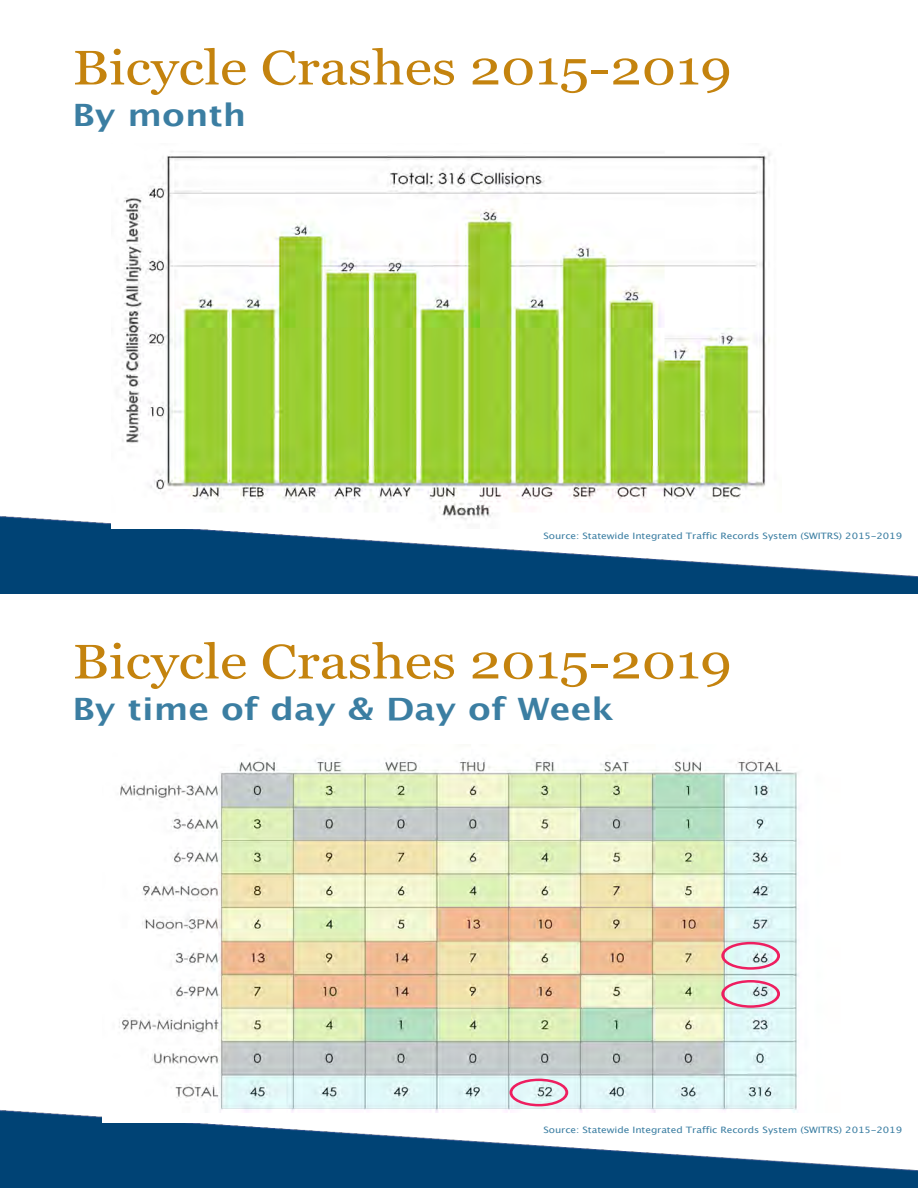
<style>
.page{position:relative;width:918px;height:1188px;background:#fff}
.page>*{position:absolute;margin:0;border:0;box-sizing:border-box;transform-origin:0 0}
.t1{font:48.45px "Georgia";color:#c4830e;scale:1.16 1}
.t2{font:700 30.75px "Lucida Grande";color:#3b7ea2;scale:1.16 1}
.t3{font:8.85px "Lucida Grande";letter-spacing:-.005em;color:#3b7ea2;scale:1.16 1}
</style>
<div class="page">
<img style="left:0;top:1110px;width:918px;height:78px">
<img style="left:103px;top:758px;width:745px;height:365px">
<div style="left:510px;top:1079px;width:58px;height:27px;border:3px solid #ee1f60;border-radius:50%"></div>
<div style="left:721px;top:942px;width:59px;height:28px;border:3px solid #ee1f60;border-radius:50%"></div>
<div style="left:721px;top:980px;width:59px;height:28px;border:3px solid #ee1f60;border-radius:50%"></div>
<img style="left:0;top:516px;width:918px;height:78px">
<img style="left:111px;top:151px;width:670px;height:378px">
<h1 class="t1" style="left:72px;top:32px;width:570px">Bicycle Crashes 2015-2019</h1>
<h2 class="t2" style="left:72px;top:91px;width:151px">By month</h2>
<p class="t3" style="left:543px;top:530px;width:311px">Source: Statewide Integrated Traffic Records System (SWITRS) 2015-2019</p>
<h1 class="t1" style="left:72px;top:626px;width:570px">Bicycle Crashes 2015-2019</h1>
<h2 class="t2" style="left:72px;top:685px;width:468px">By time of day &amp; Day of Week</h2>
<p class="t3" style="left:543px;top:1124px;width:311px">Source: Statewide Integrated Traffic Records System (SWITRS) 2015-2019</p>
</div>
